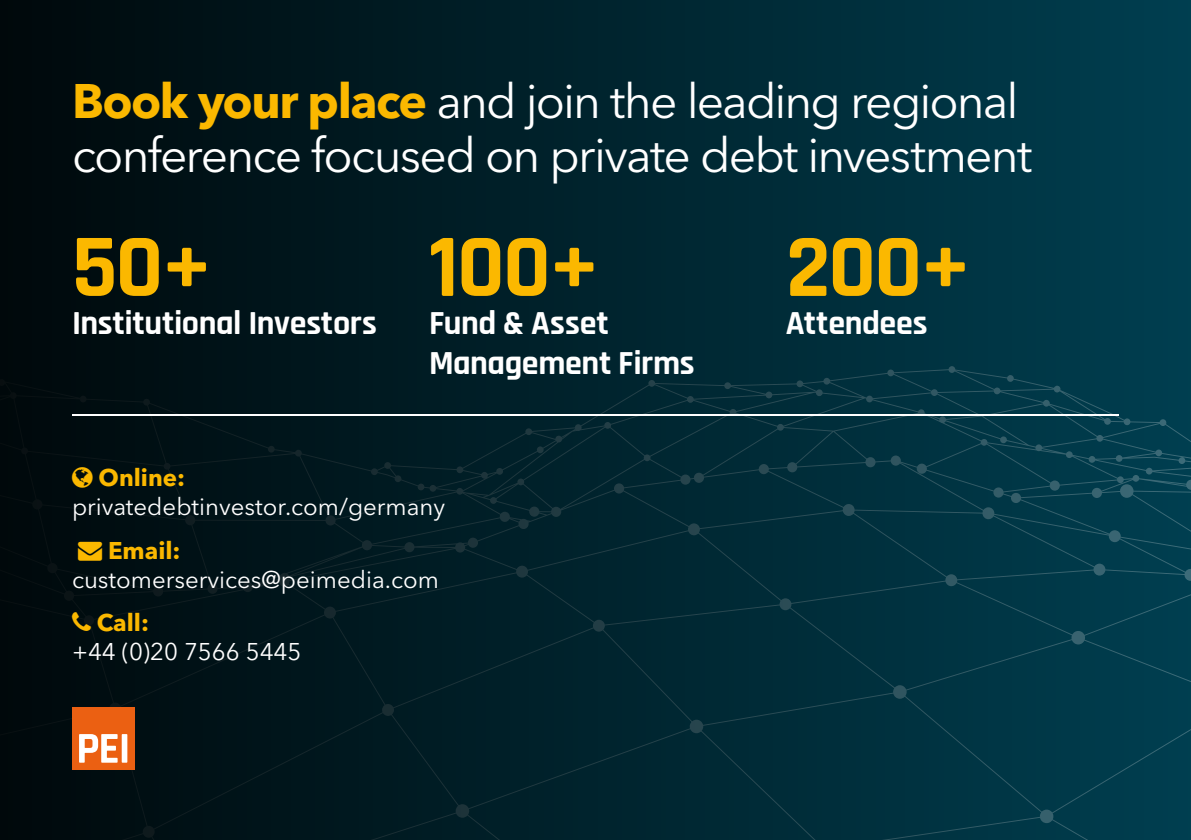
<style>
.page{position:relative;width:1191px;height:840px;background:#fff}
.page>*{position:absolute;margin:0;border:0;box-sizing:border-box;transform-origin:0 0}
.t1{font:700 90px "Rajdhani";letter-spacing:-.025em;color:#fbb800}
.t2{font:48px/54px "Avenir Next LT Pro";letter-spacing:-.04em;color:#fff}
.t3{font:700 34px/40px "Rajdhani";letter-spacing:-.01em;color:#fff}
.t4{font:24px/28.8px "Avenir Next LT Pro";color:#fff}
.t5{font:700 24px "Avenir Next LT Pro";color:#fbb800}
.s1{font-weight:700;color:#fbb800}
.s2{color:#fbb800}
</style>
<div class="page">
<div style="left:0;top:0;width:1191px;height:839px;background:linear-gradient(to right,#00080b,#014051)"></div>
<div style="left:72px;top:707px;width:62px;height:62px;background:#eb6012"></div>
<svg style="left:79px;top:734px;width:48px;height:28px"></svg>
<hr style="left:72px;top:414px;width:1047px;height:1px;background:#fff">
<svg style="left:72px;top:467px;width:21px;height:21px"></svg>
<svg style="left:72px;top:611px;width:19px;height:19px"></svg>
<h2 class="t2" style="left:72px;top:74px;width:961px"><span class="s1">Book your place</span> and join the leading regional conference focused on private debt investment</h2>
<h1 class="t1" style="left:72px;top:212px;width:142px">50+</h1>
<h3 class="t3" style="left:72px;top:304px;width:306px">Institutional Investors</h3>
<h1 class="t1" style="left:429px;top:212px;width:172px">100+</h1>
<h3 class="t3" style="left:429px;top:304px;width:267px">Fund &amp; Asset<br>Management Firms</h3>
<p class="t5" style="left:99px;top:463px;width:88px">Online:</p>
<p class="t4" style="left:72px;top:492px;width:375px">privatedebtinvestor.com/germany</p>
<p class="t4" style="left:72px;top:535px;width:368px"><span class="s2">→</span> <span class="s1">Email: </span>customerservices@peimedia.com</p>
<p class="t5" style="left:97px;top:607px;width:54px">Call:</p>
<p class="t4" style="left:72px;top:636px;width:231px">+44 (0)20 7566 5445</p>
<h1 class="t1" style="left:786px;top:212px;width:186px">200+</h1>
<h3 class="t3" style="left:786px;top:304px;width:143px">Attendees</h3>
</div>
